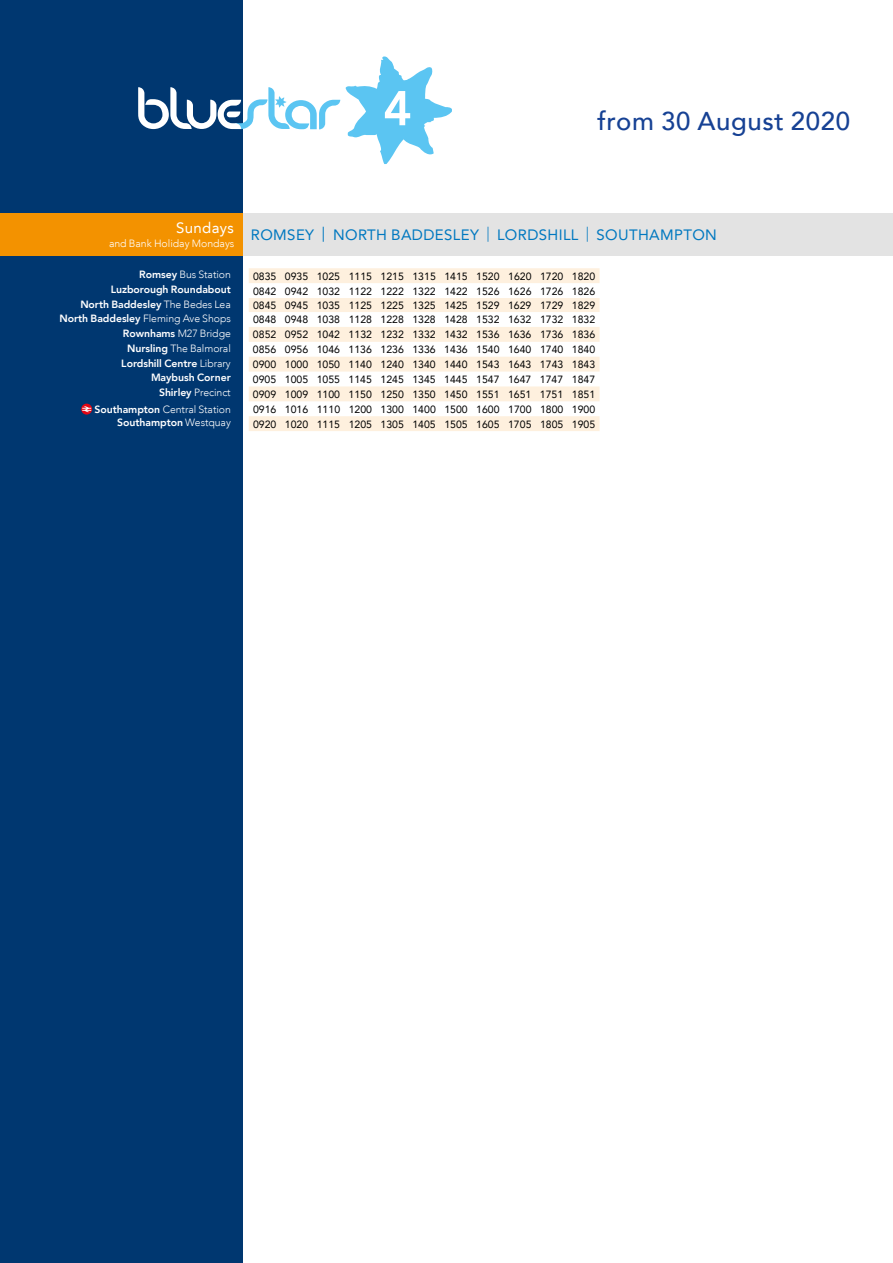
<style>
.page{position:relative;width:893px;height:1263px;background:#fff}
.page>*{position:absolute;margin:0;border:0;box-sizing:border-box;transform-origin:0 0}
.t1{font:500 25.8px "Avenir LT";letter-spacing:.025em;color:#164194}
.t2{font:15px "Avenir LT";letter-spacing:.025em;color:#0078c0}
.t3{font:15px "Avenir LT";letter-spacing:.025em;color:#fff}
.t4{font:10.5px "Avenir LT";color:#000}
.t5{font:300 10.5px "Avenir LT";letter-spacing:-.005em;color:#fff}
.t6{font:800 10.5px "Avenir LT";letter-spacing:-.005em;color:#fff}
.s1{font-weight:300}
.s2{font-weight:800}
</style>
<div class="page">
<div style="left:0;top:0;width:242px;height:1263px;background:#003770"></div>
<div style="left:242px;top:213px;width:651px;height:42px;background:#e3e3e3"></div>
<div style="left:0;top:213px;width:242px;height:42px;background:#f39200"></div>
<svg style="left:138px;top:87px;width:202px;height:42px"></svg>
<svg style="left:346px;top:56px;width:106px;height:108px"></svg>
<svg style="left:249px;top:268px;width:351px;height:163px;fill:#fef0de"></svg>
<svg style="left:81px;top:404px;width:11px;height:11px"></svg>
<svg style="left:82px;top:406px;width:9px;height:6px"></svg>
<h1 class="t1" style="left:597px;top:106px;width:254px">from 30 August 2020</h1>
<h2 class="t3" style="left:176px;top:219px;width:59px">Sundays</h2>
<p class="t5" style="left:109px;top:237px;width:127px">and Bank Holiday Mondays</p>
<h2 class="t2" style="left:251px;top:226px;width:468px">ROMSEY | NORTH BADDESLEY <span class="s1">|</span> LORDSHILL <span class="s1">|</span> SOUTHAMPTON</h2>
<p class="t5" style="left:139px;top:268px;width:93px"><span class="s2">Romsey</span> Bus Station</p>
<p class="t4" style="left:253px;top:270px;width:344px">0835 0935 1025 1115 1215 1315 1415 1520 1620 1720 1820</p>
<p class="t6" style="left:111px;top:283px;width:122px">Luzborough Roundabout</p>
<p class="t4" style="left:253px;top:285px;width:344px">0842 0942 1032 1122 1222 1322 1422 1526 1626 1726 1826</p>
<p class="t6" style="left:80px;top:298px;width:152px">North Baddesley <span class="s1">The Bedes Lea</span></p>
<p class="t4" style="left:253px;top:299px;width:344px">0845 0945 1035 1125 1225 1325 1425 1529 1629 1729 1829</p>
<p class="t5" style="left:60px;top:312px;width:173px"><span class="s2">North Baddesley</span> Fleming Ave Shops</p>
<p class="t4" style="left:253px;top:314px;width:344px">0848 0948 1038 1128 1228 1328 1428 1532 1632 1732 1832</p>
<p class="t5" style="left:123px;top:327px;width:109px"><span class="s2">Rownhams</span> M27 Bridge</p>
<p class="t4" style="left:253px;top:329px;width:344px">0852 0952 1042 1132 1232 1332 1432 1536 1636 1736 1836</p>
<p class="t5" style="left:127px;top:342px;width:105px"><span class="s2">Nursling</span> The Balmoral</p>
<p class="t4" style="left:253px;top:343px;width:344px">0856 0956 1046 1136 1236 1336 1436 1540 1640 1740 1840</p>
<p class="t6" style="left:121px;top:357px;width:111px">Lordshill Centre <span class="s1">Library</span></p>
<p class="t4" style="left:253px;top:358px;width:344px">0900 1000 1050 1140 1240 1340 1440 1543 1643 1743 1843</p>
<p class="t6" style="left:151px;top:372px;width:81px">Maybush Corner</p>
<p class="t4" style="left:253px;top:373px;width:344px">0905 1005 1055 1145 1245 1345 1445 1547 1647 1747 1847</p>
<p class="t5" style="left:159px;top:386px;width:73px"><span class="s2">Shirley</span> Precinct</p>
<p class="t4" style="left:253px;top:388px;width:344px">0909 1009 1100 1150 1250 1350 1450 1551 1651 1751 1851</p>
<p class="t5" style="left:94px;top:403px;width:138px"><span class="s2">Southampton</span> Central Station</p>
<p class="t4" style="left:253px;top:403px;width:344px">0916 1016 1110 1200 1300 1400 1500 1600 1700 1800 1900</p>
<p class="t6" style="left:117px;top:416px;width:115px">Southampton <span class="s1">Westquay</span></p>
<p class="t4" style="left:253px;top:418px;width:344px">0920 1020 1115 1205 1305 1405 1505 1605 1705 1805 1905</p>
</div>
